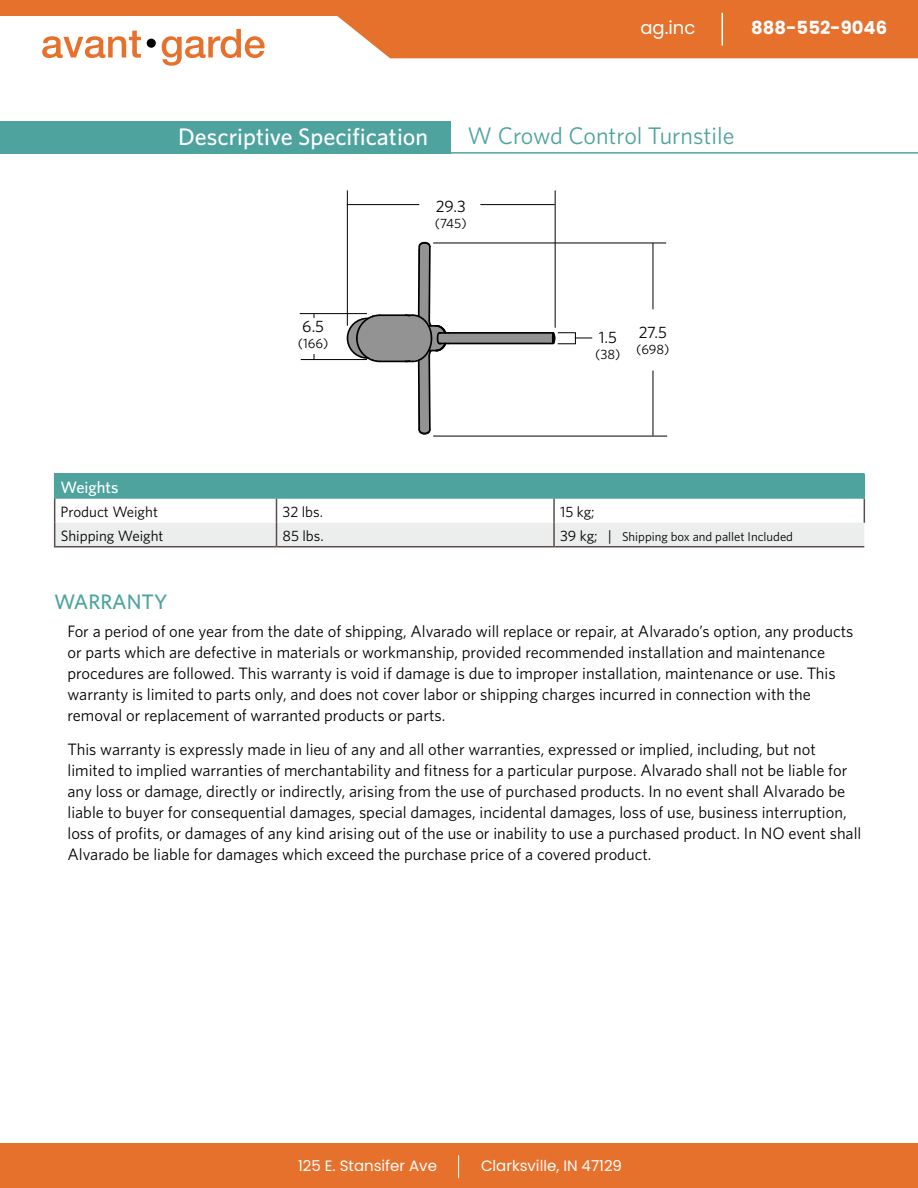
<style>
.page{position:relative;width:918px;height:1188px;background:#fff}
.page>*{position:absolute;margin:0;border:0;box-sizing:border-box;transform-origin:0 0}
.t1{font:500 24px "Whitney";color:#fff}
.t2{font:24px "Whitney";color:#4ea39f}
.t3{font:500 21px "Whitney";color:#4ea39f}
.t4{font:700 18px "Poppins";color:#fff}
.t5{font:18px "Poppins";color:#fff}
.t6{font:16.5px/21px "Whitney";color:#000}
.t7{font:500 16.5px "Whitney";color:#fff}
.t8{font:15px "Whitney";color:#000}
.t9{font:15px "Poppins";color:#fff}
.t10{font:13.5px "Whitney";color:#000}
.t11{font:12.75px "Whitney";color:#000}
.s1{font-size:15px}
</style>
<div class="page">
<div style="left:0;top:1143px;width:918px;height:45px;background:#e6712d"></div>
<svg style="left:458px;top:1155px;width:1px;height:23px"></svg>
<div style="left:0;top:121px;width:450px;height:33px;background:#4ea39f"></div>
<hr style="left:248px;top:152px;width:670px;height:2px;background:#4ea39f">
<svg style="left:54px;top:474px;width:811px;height:73px"></svg>
<div style="left:438px;top:333px;width:116px;height:11px;background:#939393"></div>
<hr style="left:449px;top:332px;width:104px;height:2px;background:#000">
<hr style="left:449px;top:343px;width:104px;height:1px;background:#000">
<svg style="left:551px;top:332px;width:4px;height:13px"></svg>
<svg style="left:346px;top:241px;width:103px;height:194px"></svg>
<hr style="left:433px;top:242px;width:233px;height:1px;background:#000">
<hr style="left:433px;top:436px;width:234px;height:1px;background:#000">
<hr style="left:652px;top:371px;width:1px;height:65px;background:#000">
<hr style="left:652px;top:243px;width:1px;height:66px;background:#000">
<svg style="left:575px;top:337px;width:17px;height:1px"></svg>
<hr style="left:347px;top:190px;width:1px;height:136px;background:#000">
<hr style="left:555px;top:190px;width:1px;height:138px;background:#000">
<hr style="left:480px;top:204px;width:75px;height:1px;background:#000">
<hr style="left:347px;top:204px;width:72px;height:1px;background:#000">
<hr style="left:301px;top:359px;width:66px;height:1px;background:#000">
<hr style="left:300px;top:313px;width:67px;height:1px;background:#000">
<div style="left:0;top:0;width:433px;height:15px;background:#e6712d"></div>
<div style="left:317px;top:0;width:601px;height:58px;background:#e6712d"></div>
<svg style="left:42px;top:31px;width:99px;height:27px"></svg>
<svg style="left:162px;top:29px;width:103px;height:37px"></svg>
<div style="left:147px;top:39px;width:9px;height:9px;background:#000;border-radius:50%"></div>
<hr style="left:722px;top:13px;width:1px;height:32px;background:#fff">
<p class="t5" style="left:640px;top:17px;width:56px">ag.inc</p>
<p class="t4" style="left:751px;top:17px;width:138px">888-552-9046</p>
<p class="t1" style="left:178px;top:121px;width:252px">Descriptive Specification</p>
<p class="t2" style="left:468px;top:120px;width:268px">W Crowd Control Turnstile</p>
<p class="t6" style="left:302px;top:315px;width:23px">6.5</p>
<p class="t10" style="left:298px;top:334px;width:32px">(166)</p>
<p class="t6" style="left:436px;top:195px;width:32px">29.3</p>
<p class="t10" style="left:435px;top:214px;width:33px">(745)</p>
<p class="t6" style="left:599px;top:326px;width:20px">1.5</p>
<p class="t10" style="left:595px;top:345px;width:27px">(38)</p>
<p class="t6" style="left:639px;top:321px;width:30px">27.5</p>
<p class="t10" style="left:636px;top:340px;width:35px">(698)</p>
<p class="t7" style="left:61px;top:476px;width:59px">Weights</p>
<p class="t8" style="left:61px;top:502px;width:99px">Product Weight</p>
<p class="t8" style="left:282px;top:502px;width:42px">32 lbs.</p>
<p class="t8" style="left:560px;top:502px;width:36px">15 kg;</p>
<p class="t8" style="left:61px;top:526px;width:104px">Shipping Weight</p>
<p class="t8" style="left:283px;top:526px;width:43px">85 lbs.</p>
<p class="t11" style="left:560px;top:528px;width:235px"><span class="s1">39 kg; |</span> Shipping box and pallet Included</p>
<p class="t3" style="left:54px;top:588px;width:115px">WARRANTY</p>
<p class="t6" style="left:68px;top:620px;width:787px">For a period of one year from the date of shipping, Alvarado will replace or repair, at Alvarado’s option, any products or parts which are defective in materials or workmanship, provided recommended installation and maintenance procedures are followed. This warranty is void if damage is due to improper installation, maintenance or use. This warranty is limited to parts only, and does not cover labor or shipping charges incurred in connection with the removal or replacement of warranted products or parts.</p>
<p class="t6" style="left:68px;top:739px;width:795px">This warranty is expressly made in lieu of any and all other warranties, expressed or implied, including, but not limited to implied warranties of merchantability and fitness for a particular purpose. Alvarado shall not be liable for any loss or damage, directly or indirectly, arising from the use of purchased products. In no event shall Alvarado be liable to buyer for consequential damages, special damages, incidental damages, loss of use, business interruption, loss of profits, or damages of any kind arising out of the use or inability to use a purchased product. In NO event shall Alvarado be liable for damages which exceed the purchase price of a covered product.</p>
<p class="t9" style="left:298px;top:1157px;width:140px">125 E. Stansifer Ave</p>
<p class="t9" style="left:481px;top:1157px;width:143px">Clarksville, IN 47129</p>
</div>
